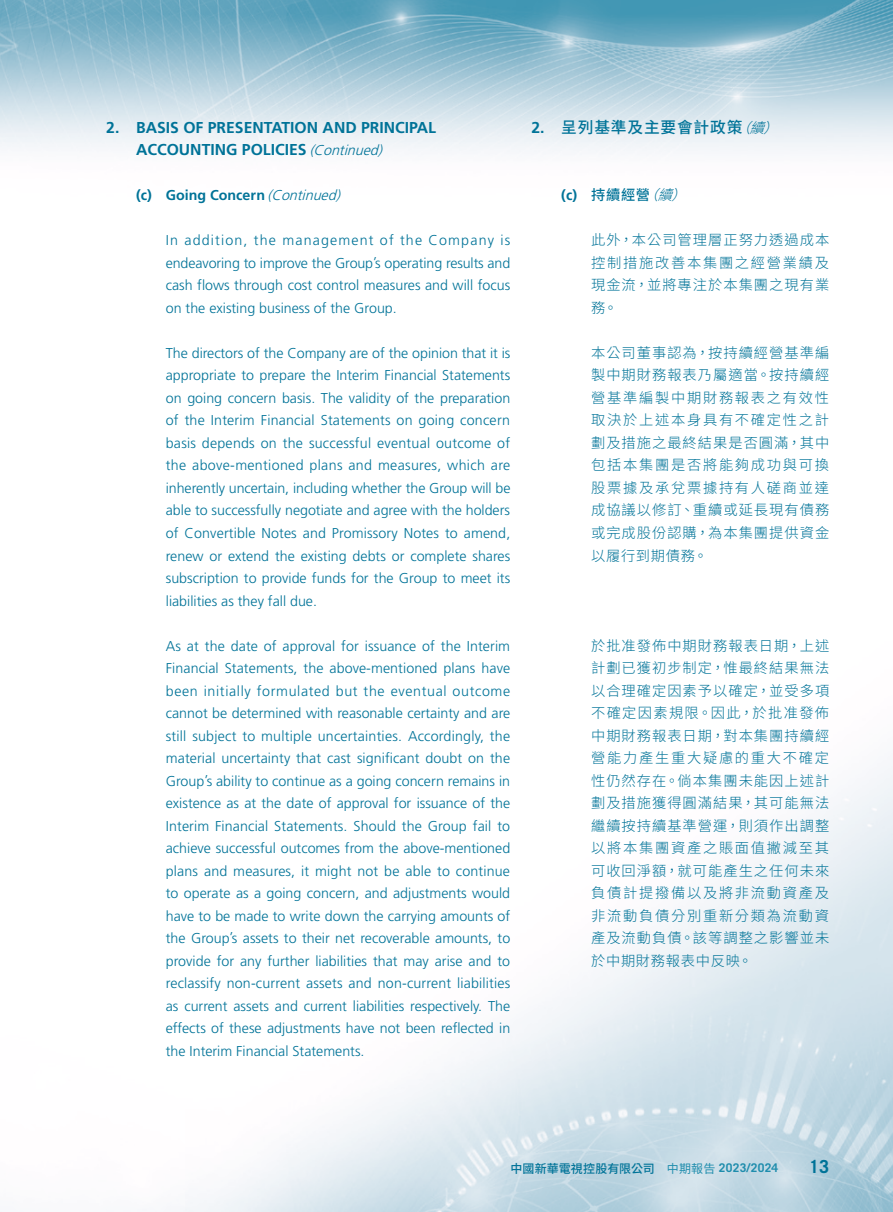
<style>
.page{position:relative;width:893px;height:1212px;background:#fff}
.page>*{position:absolute;margin:0;border:0;box-sizing:border-box;transform-origin:0 0}
.t1{font:700 18px "Trade Gothic LT Std";color:#007398}
.Heading_1{font:700 15.75px/22.5px "Frutiger LT Std";color:#007398}
.C_Heading_1{font:500 15.75px "Source Han Sans TC";letter-spacing:.05em;color:#007398}
.Body_Text{font:300 14.25px/22.5px "Frutiger LT Std";color:#007398;text-align:justify}
.C_Body_Text{font:300 14.25px/22.5px "Source Han Sans TC";letter-spacing:.07em;color:#007398;text-align:justify}
.Heading_2{font:700 14.25px "Frutiger LT Std";color:#007398}
.C_Heading_2{font:500 14.25px "Source Han Sans TC";color:#007398}
.t2{font:500 12px "Source Han Sans TC";color:#007398}
.s1{font-weight:300;font-style:italic;font-size:14.25px}
.s2{font-weight:300;font-style:italic}
.s3{font-family:"Frutiger LT Std";font-weight:700}
.s4{font-weight:400;color:#1f8dad}
.s5{font-family:"Trade Gothic LT Std";font-weight:700;color:#1f8dad}
</style>
<div class="page">
<img style="left:0;top:0;width:893px;height:1212px">
<p class="Heading_1" style="left:136px;top:116px;width:302px;text-indent:-30px">2. BASIS OF PRESENTATION AND PRINCIPAL<br>ACCOUNTING POLICIES <span class="s1">(Continued)</span></p>
<p class="Heading_2" style="left:136px;top:187px;width:209px">(c) Going Concern <span class="s2">(Continued)</span></p>
<p class="Body_Text" style="left:166px;top:229px;width:346px">In addition, the management of the Company is endeavoring to improve the Group’s operating results and cash flows through cost control measures and will focus on the existing business of the Group.</p>
<p class="Body_Text" style="left:166px;top:342px;width:346px">The directors of the Company are of the opinion that it is appropriate to prepare the Interim Financial Statements on going concern basis. The validity of the preparation of the Interim Financial Statements on going concern basis depends on the successful eventual outcome of the above-mentioned plans and measures, which are inherently uncertain, including whether the Group will be able to successfully negotiate and agree with the holders of Convertible Notes and Promissory Notes to amend, renew or extend the existing debts or complete shares subscription to provide funds for the Group to meet its liabilities as they fall due.</p>
<p class="Body_Text" style="left:166px;top:634px;width:346px">As at the date of approval for issuance of the Interim Financial Statements, the above-mentioned plans have been initially formulated but the eventual outcome cannot be determined with reasonable certainty and are still subject to multiple uncertainties. Accordingly, the material uncertainty that cast significant doubt on the Group’s ability to continue as a going concern remains in existence as at the date of approval for issuance of the Interim Financial Statements. Should the Group fail to achieve successful outcomes from the above-mentioned plans and measures, it might not be able to continue to operate as a going concern, and adjustments would have to be made to write down the carrying amounts of the Group’s assets to their net recoverable amounts, to provide for any further liabilities that may arise and to reclassify non-current assets and non-current liabilities as current assets and current liabilities respectively. The effects of these adjustments have not been reflected in the Interim Financial Statements.</p>
<p class="C_Heading_1" style="left:531px;top:118px;width:259px"><span class="s3">2.</span> 呈列基準及主要會計政策<span class="s1">（續）</span></p>
<p class="C_Heading_2" style="left:561px;top:187px;width:137px"><span class="s3">(c)</span> 持續經營<span class="s2">（續）</span></p>
<p class="C_Body_Text" style="left:591px;top:229px;width:240px">此外，本公司管理層正努力透過成本控制措施改善本集團之經營業績及現金流，並將專注於本集團之現有業務。</p>
<p class="C_Body_Text" style="left:591px;top:342px;width:240px">本公司董事認為，按持續經營基準編製中期財務報表乃屬適當。按持續經營基準編製中期財務報表之有效性取決於上述本身具有不確定性之計劃及措施之最終結果是否圓滿，其中包括本集團是否將能夠成功與可換股票據及承兌票據持有人磋商並達成協議以修訂、重續或延長現有債務或完成股份認購，為本集團提供資金以履行到期債務。</p>
<p class="C_Body_Text" style="left:591px;top:634px;width:240px">於批准發佈中期財務報表日期，上述計劃已獲初步制定，惟最終結果無法以合理確定因素予以確定，並受多項不確定因素規限。因此，於批准發佈中期財務報表日期，對本集團持續經營能力產生重大疑慮的重大不確定性仍然存在。倘本集團未能因上述計劃及措施獲得圓滿結果，其可能無法繼續按持續基準營運，則須作出調整以將本集團資產之賬面值撇減至其可收回淨額，就可能產生之任何未來負債計提撥備以及將非流動資產及非流動負債分別重新分類為流動資產及流動負債。該等調整之影響並未於中期財務報表中反映。</p>
<p class="t2" style="left:511px;top:1162px;width:269px">中國新華電視控股有限公司　<span class="s4">中期報告</span> <span class="s5">2023/2024</span></p>
<p class="t1" style="left:809px;top:1155px;width:22px">13</p>
</div>
